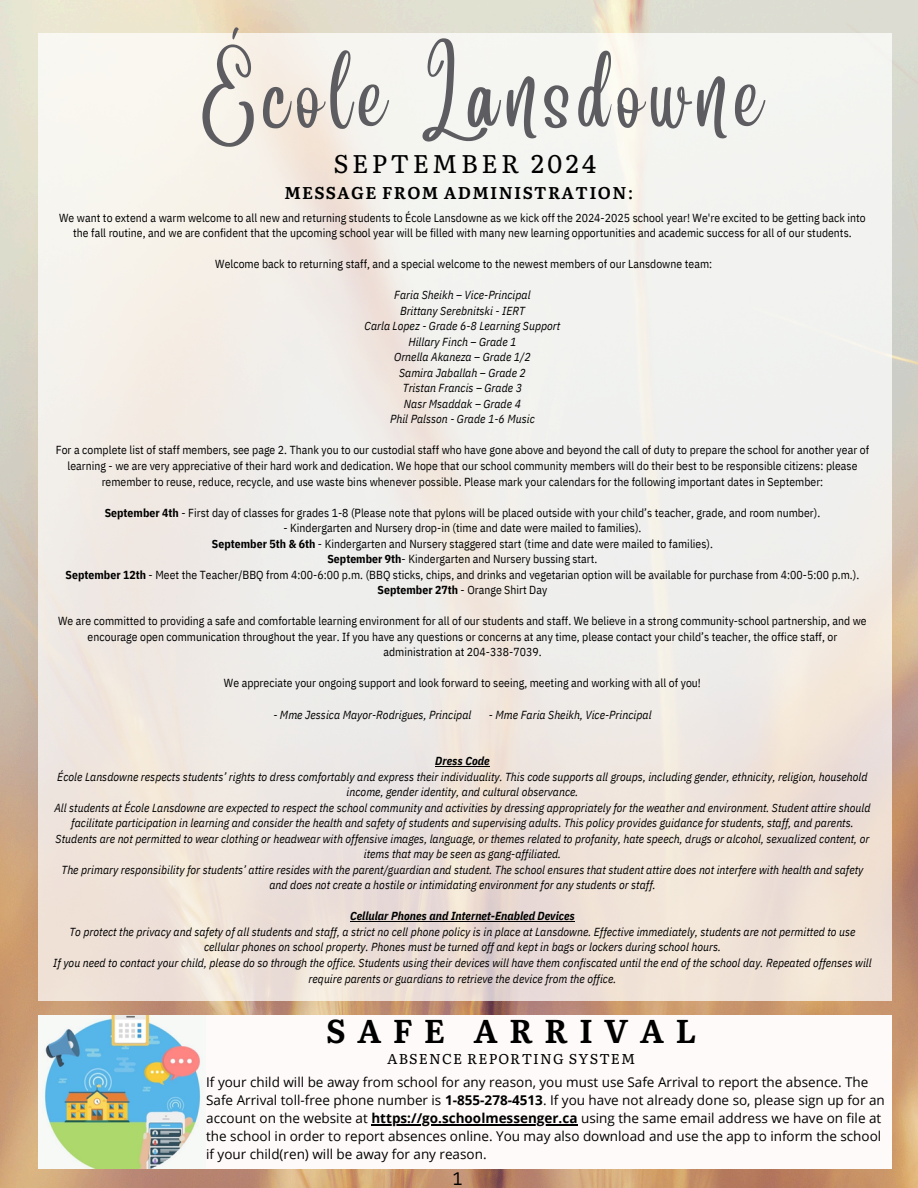
<style>
.page{position:relative;width:918px;height:1188px;background:#fff}
.page>*{position:absolute;margin:0;border:0;box-sizing:border-box;transform-origin:0 0}
.t1{font:72px "Angelina";letter-spacing:.115em;color:#5d5c60}
.t2{font:700 33px "Literata";letter-spacing:.34em;color:#000}
.t3{font:25.5px "Literata";letter-spacing:.13em;color:#000}
.t4{font:18px "IBM Plex Sans Cond";color:#000}
.t5{font:700 17.1px "Literata";letter-spacing:.08em;color:#000}
.t6{font:14.25px "Literata";letter-spacing:.075em;color:#000}
.t7{font:13.5px/18px "Open Sans";color:#000}
.t8{font:11.7px/15.6px "IBM Plex Sans Cond";letter-spacing:.005em;color:#000;text-align:center}
.t9{font:italic 11.7px/15.6px "IBM Plex Sans Cond";letter-spacing:.005em;color:#000;text-align:center}
.t10{font:italic 700 11.7px "IBM Plex Sans Cond";letter-spacing:.005em;color:#000}
.s1{font-weight:400}
.s2{font-weight:700}
</style>
<div class="page">
<img style="left:0;top:0;width:918px;height:1188px">
<div style="left:38px;top:33px;width:853px;height:968px;background:linear-gradient(to bottom,#f5f7f4,#ece0d8)"></div>
<div style="left:38px;top:1015px;width:853px;height:154px;background:#fffafa"></div>
<img style="left:42px;top:1015px;width:161px;height:154px">
<hr style="left:371px;top:1124px;width:207px;height:1px;background:#000">
<hr style="left:435px;top:766px;width:55px;height:1px;background:#000">
<hr style="left:350px;top:921px;width:225px;height:1px;background:#000">
<h3 class="t1" style="left:199px;top:83px;width:566px">École Lansdowne</h3>
<h4 class="t3" style="left:334px;top:143px;width:264px">SEPTEMBER 2024</h4>
<p class="t5" style="left:284px;top:178px;width:351px">MESSAGE FROM ADMINISTRATION<span class="s1">:</span></p>
<p class="t8" style="left:59px;top:209px;width:808px">We want to extend a warm welcome to all new and returning students to École Lansdowne as we kick off the 2024-2025 school year! We're excited to be getting back into the fall routine, and we are confident that the upcoming school year will be filled with many new learning opportunities and academic success for all of our students.</p>
<p class="t8" style="left:215px;top:256px;width:498px">Welcome back to returning staff, and a special welcome to the newest members of our Lansdowne team:</p>
<p class="t9" style="left:394px;top:287px;width:138px">Faria Sheikh – Vice-Principal</p>
<p class="t9" style="left:400px;top:303px;width:126px">Brittany Serebnitski - IERT</p>
<p class="t9" style="left:365px;top:318px;width:197px">Carla Lopez - Grade 6-8 Learning Support</p>
<p class="t9" style="left:408px;top:334px;width:110px">Hillary Finch – Grade 1</p>
<p class="t9" style="left:394px;top:349px;width:138px">Ornella Akaneza – Grade 1/2</p>
<p class="t9" style="left:399px;top:365px;width:128px">Samira Jaballah – Grade 2</p>
<p class="t9" style="left:403px;top:380px;width:121px">Tristan Francis – Grade 3</p>
<p class="t9" style="left:404px;top:396px;width:119px">Nasr Msaddak – Grade 4</p>
<p class="t9" style="left:390px;top:411px;width:146px">Phil Palsson - Grade 1-6 Music</p>
<p class="t8" style="left:56px;top:442px;width:815px">For a complete list of staff members, see page 2. Thank you to our custodial staff who have gone above and beyond the call of duty to prepare the school for another year of learning - we are very appreciative of their hard work and dedication. We hope that our school community members will do their best to be responsible citizens: please remember to reuse, reduce, recycle, and use waste bins whenever possible. Please mark your calendars for the following important dates in September:</p>
<p class="t8" style="left:105px;top:504px;width:717px"><span class="s2">September 4th</span> - First day of classes for grades 1-8 (Please note that pylons will be placed outside with your child’s teacher, grade, and room number).</p>
<p class="t8" style="left:284px;top:520px;width:359px">- Kindergarten and Nursery drop-in (time and date were mailed to families).</p>
<p class="t8" style="left:212px;top:535px;width:503px"><span class="s2">September 5th &amp; 6th</span> - Kindergarten and Nursery staggered start (time and date were mailed to families).</p>
<p class="t8" style="left:327px;top:551px;width:272px"><span class="s2">September 9th</span>- Kindergarten and Nursery bussing start.</p>
<p class="t8" style="left:66px;top:567px;width:795px"><span class="s2">September 12th</span> - Meet the Teacher/BBQ from 4:00-6:00 p.m. (BBQ sticks, chips, and drinks and vegetarian option will be available for purchase from 4:00-5:00 p.m.).</p>
<p class="t8" style="left:378px;top:582px;width:171px"><span class="s2">September 27th</span> - Orange Shirt Day</p>
<p class="t8" style="left:58px;top:613px;width:810px">We are committed to providing a safe and comfortable learning environment for all of our students and staff. We believe in a strong community-school partnership, and we encourage open communication throughout the year. If you have any questions or concerns at any time, please contact your child’s teacher, the office staff, or administration at 204-338-7039.</p>
<p class="t8" style="left:224px;top:675px;width:479px">We appreciate your ongoing support and look forward to seeing, meeting and working with all of you!</p>
<p class="t9" style="left:273px;top:706px;width:200px">- Mme Jessica Mayor-Rodrigues, Principal</p>
<p class="t9" style="left:489px;top:706px;width:164px">- Mme Faria Sheikh, Vice-Principal</p>
<p class="t10" style="left:435px;top:753px;width:56px">Dress Code</p>
<p class="t9" style="left:57px;top:768px;width:812px">École Lansdowne respects students’ rights to dress comfortably and express their individuality. This code supports all groups, including gender, ethnicity, religion, household income, gender identity, and cultural observance.</p>
<p class="t9" style="left:54px;top:800px;width:818px">All students at École Lansdowne are expected to respect the school community and activities by dressing appropriately for the weather and environment. Student attire should facilitate participation in learning and consider the health and safety of students and supervising adults. This policy provides guidance for students, staff, and parents.</p>
<h2 class="t9" style="left:56px;top:831px;width:815px">Students are not permitted to wear clothing or headwear with offensive images, language, or themes related to profanity, hate speech, drugs or alcohol, sexualized content, or items that may be seen as gang-affiliated.</h2>
<p class="t9" style="left:62px;top:862px;width:803px">The primary responsibility for students’ attire resides with the parent/guardian and student. The school ensures that student attire does not interfere with health and safety and does not create a hostile or intimidating environment for any students or staff.</p>
<p class="t10" style="left:350px;top:908px;width:226px">Cellular Phones and Internet-Enabled Devices</p>
<h6 class="t9" style="left:69px;top:924px;width:788px">To protect the privacy and safety of all students and staff, a strict no cell phone policy is in place at Lansdowne. Effective immediately, students are not permitted to use cellular phones on school property. Phones must be turned off and kept in bags or lockers during school hours.</h6>
<p class="t9" style="left:53px;top:955px;width:820px">If you need to contact your child, please do so through the office. Students using their devices will have them confiscated until the end of the school day. Repeated offenses will require parents or guardians to retrieve the device from the office.</p>
<p class="t2" style="left:326px;top:1004px;width:371px">SAFE ARRIVAL</p>
<p class="t6" style="left:387px;top:1047px;width:250px">ABSENCE REPORTING SYSTEM</p>
<p class="t7" style="left:206px;top:1073px;width:680px">If your child will be away from school for any reason, you must use Safe Arrival to report the absence. The<br>Safe Arrival toll-free phone number is <span class="s2">1-855-278-4513</span>. If you have not already done so, please sign up for an account on the website at <span class="s2">https://go.schoolmessenger.ca</span> using the same email address we have on file at</p>
<p class="t7" style="left:206px;top:1127px;width:677px">the school in order to report absences online. You may also download and use the app to inform the school if your child(ren) will be away for any reason.</p>
<h3 class="t4" style="left:453px;top:1167px;width:11px">1</h3>
</div>
